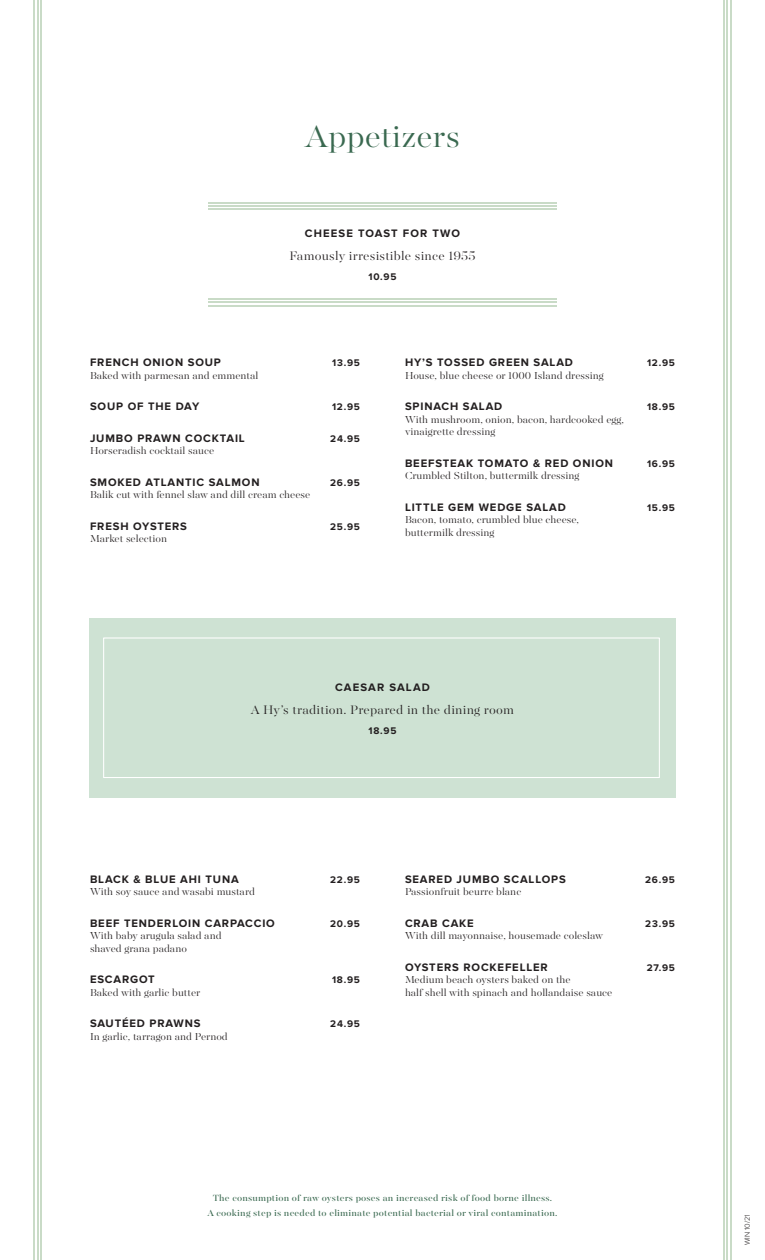
<style>
.page{position:relative;width:765px;height:1260px;background:#fff}
.page>*{position:absolute;margin:0;border:0;box-sizing:border-box;transform-origin:0 0}
._2a__Category{font:300 35px "Majesti Banner";color:#3a6950}
._3d__Menu_item_Descr{font:300 13.75px "Majesti Banner";letter-spacing:.015em;color:#231f20}
._3c__Menu_item_descr{font:300 11.25px/12.5px "Majesti Banner";color:#231f20}
._3b__Menu_item_name{font:700 11.25px "Proxima Nova";letter-spacing:.075em;color:#231f20}
._3b__Menu_item_name-2{font:700 11.25px "Proxima Nova";letter-spacing:.1em;color:#231f20}
.t1{font:10px/15px "Majesti Banner";letter-spacing:.02em;color:#3a6950;text-align:center}
._3b__Menu_item_name-3{font:700 10px "Proxima Nova";letter-spacing:.075em;color:#231f20}
.t2{font:300 7.5px "Proxima Nova";color:#231f20}
</style>
<div class="page">
<hr style="left:723px;top:0;width:2px;height:1260px;background:#c9dbc7">
<hr style="left:727px;top:0;width:1px;height:1260px;background:#c9dbc7">
<hr style="left:730px;top:0;width:1px;height:1260px;background:#c9dbc7">
<hr style="left:34px;top:0;width:1px;height:1260px;background:#c9dbc7">
<hr style="left:37px;top:0;width:1px;height:1260px;background:#c9dbc7">
<hr style="left:41px;top:0;width:1px;height:1260px;background:#c9dbc7">
<div style="left:89px;top:618px;width:587px;height:180px;background:#cee2d3"></div>
<div style="left:103px;top:637px;width:557px;height:141px;border:1px solid #fff"></div>
<hr style="left:208px;top:209px;width:349px;height:1px;background:#c9dbc7">
<hr style="left:208px;top:205px;width:349px;height:2px;background:#c9dbc7">
<hr style="left:208px;top:202px;width:349px;height:1px;background:#c9dbc7">
<hr style="left:208px;top:305px;width:349px;height:1px;background:#c9dbc7">
<hr style="left:208px;top:302px;width:349px;height:1px;background:#c9dbc7">
<hr style="left:208px;top:298px;width:349px;height:2px;background:#c9dbc7">
<p class="_2a__Category" style="left:305px;top:114px;width:156px">Appetizers</p>
<p class="_3b__Menu_item_name-2" style="left:305px;top:227px;width:157px">CHEESE TOAST FOR TWO</p>
<p class="_3d__Menu_item_Descr" style="left:289px;top:247px;width:188px">Famously irresistible since 1955</p>
<p class="_3b__Menu_item_name-3" style="left:369px;top:271px;width:29px">10.95</p>
<p class="_3b__Menu_item_name" style="left:90px;top:356px;width:132px">FRENCH ONION SOUP</p>
<p class="_3b__Menu_item_name-3" style="left:332px;top:357px;width:29px">13.95</p>
<p class="_3c__Menu_item_descr" style="left:90px;top:370px;width:170px">Baked with parmesan and emmental</p>
<p class="_3b__Menu_item_name" style="left:90px;top:400px;width:111px">SOUP OF THE DAY</p>
<p class="_3b__Menu_item_name-3" style="left:332px;top:401px;width:29px">12.95</p>
<p class="_3b__Menu_item_name" style="left:90px;top:432px;width:156px">JUMBO PRAWN COCKTAIL</p>
<p class="_3b__Menu_item_name-3" style="left:330px;top:433px;width:31px">24.95</p>
<p class="_3c__Menu_item_descr" style="left:90px;top:446px;width:126px">Horseradish cocktail sauce</p>
<p class="_3b__Menu_item_name" style="left:90px;top:476px;width:171px">SMOKED ATLANTIC SALMON</p>
<p class="_3b__Menu_item_name-3" style="left:330px;top:477px;width:31px">26.95</p>
<p class="_3c__Menu_item_descr" style="left:90px;top:490px;width:222px">Balik cut with fennel slaw and dill cream cheese</p>
<p class="_3b__Menu_item_name" style="left:90px;top:520px;width:99px">FRESH OYSTERS</p>
<p class="_3b__Menu_item_name-3" style="left:330px;top:521px;width:31px">25.95</p>
<p class="_3c__Menu_item_descr" style="left:90px;top:534px;width:79px">Market selection</p>
<p class="_3b__Menu_item_name" style="left:405px;top:356px;width:169px">HY’S TOSSED GREEN SALAD</p>
<p class="_3b__Menu_item_name-3" style="left:647px;top:357px;width:29px">12.95</p>
<p class="_3c__Menu_item_descr" style="left:405px;top:370px;width:200px">House, blue cheese or 1000 Island dressing</p>
<p class="_3b__Menu_item_name" style="left:405px;top:400px;width:99px">SPINACH SALAD</p>
<p class="_3b__Menu_item_name-3" style="left:647px;top:401px;width:29px">18.95</p>
<p class="_3c__Menu_item_descr" style="left:405px;top:414px;width:220px">With mushroom, onion, bacon, hardcooked egg, vinaigrette dressing</p>
<p class="_3b__Menu_item_name" style="left:405px;top:457px;width:210px">BEEFSTEAK TOMATO &amp; RED ONION</p>
<p class="_3b__Menu_item_name-3" style="left:647px;top:458px;width:29px">16.95</p>
<p class="_3c__Menu_item_descr" style="left:405px;top:471px;width:176px">Crumbled Stilton, buttermilk dressing</p>
<p class="_3b__Menu_item_name" style="left:405px;top:501px;width:162px">LITTLE GEM WEDGE SALAD</p>
<p class="_3b__Menu_item_name-3" style="left:647px;top:502px;width:29px">15.95</p>
<p class="_3c__Menu_item_descr" style="left:405px;top:515px;width:176px">Bacon, tomato, crumbled blue cheese, buttermilk dressing</p>
<p class="_3b__Menu_item_name-2" style="left:335px;top:681px;width:96px">CAESAR SALAD</p>
<p class="_3d__Menu_item_Descr" style="left:251px;top:700px;width:265px">A Hy’s tradition. Prepared in the dining room</p>
<p class="_3b__Menu_item_name-3" style="left:369px;top:724px;width:29px">18.95</p>
<p class="_3b__Menu_item_name" style="left:90px;top:873px;width:150px">BLACK &amp; BLUE AHI TUNA</p>
<p class="_3b__Menu_item_name-3" style="left:330px;top:874px;width:31px">22.95</p>
<p class="_3c__Menu_item_descr" style="left:90px;top:886px;width:167px">With soy sauce and wasabi mustard</p>
<p class="_3b__Menu_item_name" style="left:90px;top:917px;width:186px">BEEF TENDERLOIN CARPACCIO</p>
<p class="_3b__Menu_item_name-3" style="left:330px;top:918px;width:31px">20.95</p>
<p class="_3c__Menu_item_descr" style="left:90px;top:930px;width:133px">With baby arugula salad and shaved grana padano</p>
<p class="_3b__Menu_item_name" style="left:90px;top:973px;width:66px">ESCARGOT</p>
<p class="_3b__Menu_item_name-3" style="left:332px;top:974px;width:29px">18.95</p>
<p class="_3c__Menu_item_descr" style="left:90px;top:987px;width:112px">Baked with garlic butter</p>
<p class="_3b__Menu_item_name" style="left:90px;top:1017px;width:112px">SAUTÉED PRAWNS</p>
<p class="_3b__Menu_item_name-3" style="left:330px;top:1018px;width:31px">24.95</p>
<p class="_3c__Menu_item_descr" style="left:90px;top:1031px;width:139px">In garlic, tarragon and Pernod</p>
<p class="_3b__Menu_item_name" style="left:405px;top:873px;width:162px">SEARED JUMBO SCALLOPS</p>
<p class="_3b__Menu_item_name-3" style="left:645px;top:874px;width:31px">26.95</p>
<p class="_3c__Menu_item_descr" style="left:405px;top:886px;width:118px">Passionfruit beurre blanc</p>
<p class="_3b__Menu_item_name" style="left:405px;top:917px;width:70px">CRAB CAKE</p>
<p class="_3b__Menu_item_name-3" style="left:645px;top:918px;width:31px">23.95</p>
<p class="_3c__Menu_item_descr" style="left:405px;top:930px;width:200px">With dill mayonnaise, housemade coleslaw</p>
<p class="_3b__Menu_item_name" style="left:405px;top:961px;width:144px">OYSTERS ROCKEFELLER</p>
<p class="_3b__Menu_item_name-3" style="left:647px;top:962px;width:30px">27.95</p>
<p class="_3c__Menu_item_descr" style="left:405px;top:974px;width:209px">Medium beach oysters baked on the<br>half shell with spinach and hollandaise sauce</p>
<p class="t1" style="left:208px;top:1191px;width:351px">The consumption of raw oysters poses an increased risk of food borne illness.<br>A cooking step is needed to eliminate potential bacterial or viral contamination.</p>
<p class="t2" style="left:744px;top:1245px;width:33px;rotate:-90deg">WIN 10/21</p>
</div>
